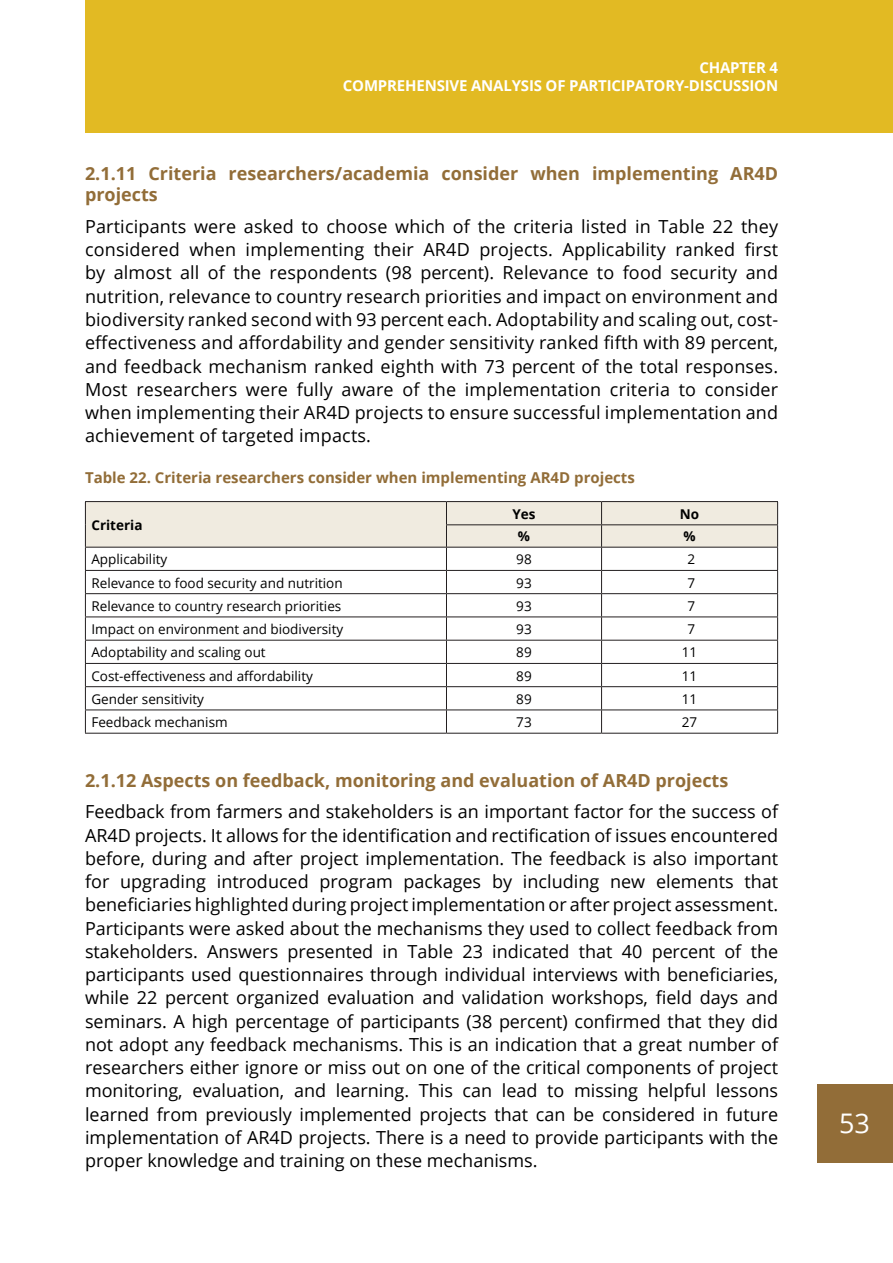
<style>
.page{position:relative;width:893px;height:1263px;background:#fff}
.page>*{position:absolute;margin:0;border:0;box-sizing:border-box;transform-origin:0 0}
.t1{font:27px "Open Sans";color:#fff}
.t2{font:18px/23.2px "Open Sans";letter-spacing:.005em;color:#000;text-align:justify}
._0_0_0{font:700 18px/21.6px "Open Sans";color:#926d38}
.Table{font:700 15px "Open Sans";color:#926d38}
.t3{font:700 15px/18px "Open Sans";letter-spacing:-.01em;color:#fff;text-align:right}
.t4{font:13.5px "Open Sans";color:#000}
.t5{font:700 13.5px "Open Sans";color:#000}
</style>
<div class="page">
<div style="left:817px;top:1085px;width:76px;height:78px;background:#926d38"></div>
<div style="left:85px;top:0;width:808px;height:133px;background:#e2ba23"></div>
<hr style="left:85px;top:501px;width:361px;height:1px;background:#231f20">
<hr style="left:446px;top:501px;width:156px;height:1px;background:#231f20">
<hr style="left:602px;top:501px;width:176px;height:1px;background:#231f20">
<hr style="left:85px;top:733px;width:361px;height:1px;background:#231f20">
<hr style="left:446px;top:733px;width:156px;height:1px;background:#231f20">
<hr style="left:602px;top:733px;width:176px;height:1px;background:#231f20">
<svg style="left:85px;top:502px;width:693px;height:231px"></svg>
<p class="t3" style="left:343px;top:58px;width:437px">CHAPTER 4<br>COMPREHENSIVE ANALYSIS OF PARTICIPATORY-DISCUSSION</p>
<p class="_0_0_0" style="left:85px;top:162px;width:695px">2.1.11 Criteria researchers/academia consider when implementing AR4D projects</p>
<p class="t2" style="left:85px;top:214px;width:695px">Participants were asked to choose which of the criteria listed in Table 22 they considered when implementing their AR4D projects. Applicability ranked first by almost all of the respondents (98 percent). Relevance to food security and nutrition, relevance to country research priorities and impact on environment and biodiversity ranked second with 93 percent each. Adoptability and scaling out, cost&shy;effectiveness and affordability and gender sensitivity ranked fifth with 89 percent, and feedback mechanism ranked eighth with 73 percent of the total responses.<br>Most researchers were fully aware of the implementation criteria to consider when implementing their AR4D projects to ensure successful implementation and achievement of targeted impacts.</p>
<p class="Table" style="left:85px;top:467px;width:551px">Table 22. Criteria researchers consider when implementing AR4D projects</p>
<p class="t5" style="left:91px;top:515px;width:53px">Criteria</p>
<p class="t5" style="left:512px;top:504px;width:25px">Yes</p>
<p class="t5" style="left:680px;top:504px;width:21px">No</p>
<p class="t5" style="left:518px;top:527px;width:14px">%</p>
<p class="t5" style="left:683px;top:527px;width:14px">%</p>
<p class="t4" style="left:91px;top:550px;width:77px">Applicability</p>
<p class="t4" style="left:516px;top:550px;width:17px">98</p>
<p class="t4" style="left:687px;top:550px;width:9px">2</p>
<p class="t4" style="left:91px;top:573px;width:253px">Relevance to food security and nutrition</p>
<p class="t4" style="left:516px;top:573px;width:17px">93</p>
<p class="t4" style="left:687px;top:573px;width:9px">7</p>
<p class="t4" style="left:91px;top:597px;width:251px">Relevance to country research priorities</p>
<p class="t4" style="left:516px;top:597px;width:17px">93</p>
<p class="t4" style="left:687px;top:597px;width:9px">7</p>
<p class="t4" style="left:91px;top:620px;width:253px">Impact on environment and biodiversity</p>
<p class="t4" style="left:516px;top:620px;width:17px">93</p>
<p class="t4" style="left:687px;top:620px;width:9px">7</p>
<p class="t4" style="left:91px;top:643px;width:176px">Adoptability and scaling out</p>
<p class="t4" style="left:516px;top:643px;width:17px">89</p>
<p class="t4" style="left:682px;top:643px;width:17px">11</p>
<p class="t4" style="left:91px;top:666px;width:223px">Cost-effectiveness and affordability</p>
<p class="t4" style="left:516px;top:666px;width:17px">89</p>
<p class="t4" style="left:682px;top:666px;width:17px">11</p>
<p class="t4" style="left:91px;top:690px;width:114px">Gender sensitivity</p>
<p class="t4" style="left:516px;top:690px;width:17px">89</p>
<p class="t4" style="left:682px;top:690px;width:17px">11</p>
<p class="t4" style="left:91px;top:713px;width:138px">Feedback mechanism</p>
<p class="t4" style="left:516px;top:713px;width:17px">73</p>
<p class="t4" style="left:682px;top:713px;width:17px">27</p>
<p class="_0_0_0" style="left:85px;top:769px;width:645px">2.1.12 Aspects on feedback, monitoring and evaluation of AR4D projects</p>
<p class="t2" style="left:85px;top:800px;width:695px">Feedback from farmers and stakeholders is an important factor for the success of AR4D projects. It allows for the identification and rectification of issues encountered before, during and after project implementation. The feedback is also important for upgrading introduced program packages by including new elements that beneficiaries highlighted during project implementation or after project assessment.<br>Participants were asked about the mechanisms they used to collect feedback from stakeholders. Answers presented in Table 23 indicated that 40 percent of the participants used questionnaires through individual interviews with beneficiaries, while 22 percent organized evaluation and validation workshops, field days and seminars. A high percentage of participants (38 percent) confirmed that they did not adopt any feedback mechanisms. This is an indication that a great number of researchers either ignore or miss out on one of the critical components of project monitoring, evaluation, and learning. This can lead to missing helpful lessons learned from previously implemented projects that can be considered in future implementation of AR4D projects. There is a need to provide participants with the proper knowledge and training on these mechanisms.</p>
<h1 class="t1" style="left:839px;top:1105px;width:32px">53</h1>
</div>
